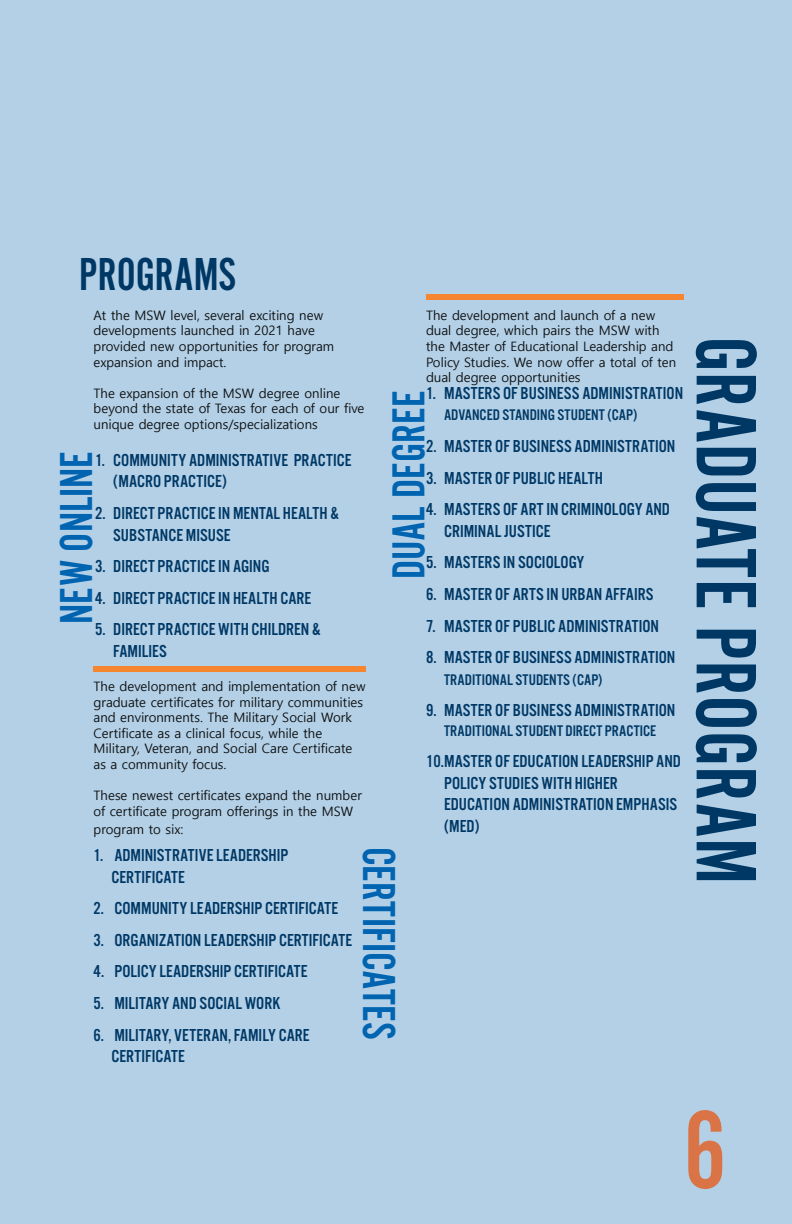
<style>
.page{position:relative;width:792px;height:1224px;background:#b3d0e7}
.page>*{position:absolute;margin:0;border:0;box-sizing:border-box;transform-origin:0 0}
.t1{font:115px "Alternate Got No 2 D";color:#da7345}
.t2{font:89px "Alternate Got No 2 D";color:#003865}
.t3{font:48px "Alternate Got No 2 D";color:#0064b1}
.t4{font:48px "Alternate Got No 2 D";color:#0164b1}
.t5{font:48px "Alternate Got No 2 D";color:#003865}
.t6{font:18px/21.6px "Alternate Got No 3 D";color:#003865}
.t7{font:16px "Alternate Got No 3 D";color:#003865}
.t8{font:13px/15.6px "Malgun Gothic";color:#0d0f0f}
</style>
<div class="page">
<div style="left:94px;top:666px;width:272px;height:6px;background:#f5862f"></div>
<div style="left:426px;top:294px;width:257px;height:6px;background:#f5862f"></div>
<p class="t5" style="left:79px;top:249px;width:159px">PROGRAMS</p>
<p class="t8" style="left:426px;top:308px;width:252px">The development and launch of a new dual degree, which pairs the MSW with the Master of Educational Leadership and Policy Studies. We now offer a total of ten dual degree opportunities</p>
<p class="t6" style="left:426px;top:382px;width:259px">1. MASTERS OF BUSINESS ADMINISTRATION</p>
<p class="t7" style="left:444px;top:407px;width:195px">ADVANCED STANDING STUDENT (CAP)</p>
<p class="t6" style="left:426px;top:436px;width:251px">2. MASTER OF BUSINESS ADMINISTRATION</p>
<p class="t6" style="left:426px;top:467px;width:178px">3. MASTER OF PUBLIC HEALTH</p>
<p class="t6" style="left:444px;top:499px;width:227px;text-indent:-18px">4. MASTERS OF ART IN CRIMINOLOGY AND<br>CRIMINAL JUSTICE</p>
<p class="t6" style="left:426px;top:552px;width:160px">5. MASTERS IN SOCIOLOGY</p>
<p class="t6" style="left:426px;top:584px;width:229px">6. MASTER OF ARTS IN URBAN AFFAIRS</p>
<p class="t6" style="left:426px;top:615px;width:235px">7. MASTER OF PUBLIC ADMINISTRATION</p>
<p class="t6" style="left:426px;top:647px;width:251px">8. MASTER OF BUSINESS ADMINISTRATION</p>
<p class="t7" style="left:444px;top:671px;width:160px">TRADITIONAL STUDENTS (CAP)</p>
<p class="t6" style="left:426px;top:700px;width:251px">9. MASTER OF BUSINESS ADMINISTRATION</p>
<p class="t7" style="left:444px;top:722px;width:214px">TRADITIONAL STUDENT DIRECT PRACTICE</p>
<p class="t6" style="left:444px;top:751px;width:238px;text-indent:-18px">10.MASTER OF EDUCATION LEADERSHIP AND<br>POLICY STUDIES WITH HIGHER<br>EDUCATION ADMINISTRATION EMPHASIS (MED)</p>
<p class="t8" style="left:94px;top:308px;width:231px">At the MSW level, several exciting new</p>
<p class="t8" style="left:94px;top:323px;width:223px">developments launched in 2021 have</p>
<p class="t8" style="left:94px;top:339px;width:242px">provided new opportunities for program</p>
<p class="t2" style="left:773px;top:336px;width:549px;rotate:90deg">GRADUATE PROGRAM</p>
<p class="t8" style="left:94px;top:354px;width:134px">expansion and impact.</p>
<p class="t8" style="left:94px;top:386px;width:273px">The expansion of the MSW degree online beyond the state of Texas for each of our five unique degree options/specializations</p>
<p class="t6" style="left:113px;top:449px;width:240px;text-indent:-18px">1. COMMUNITY ADMINISTRATIVE PRACTICE (MACRO PRACTICE)</p>
<p class="t6" style="left:113px;top:503px;width:227px;text-indent:-18px">2. DIRECT PRACTICE IN MENTAL HEALTH &amp;<br>SUBSTANCE MISUSE</p>
<p class="t6" style="left:95px;top:556px;width:176px">3. DIRECT PRACTICE IN AGING</p>
<p class="t6" style="left:95px;top:587px;width:218px">4. DIRECT PRACTICE IN HEALTH CARE</p>
<p class="t6" style="left:113px;top:619px;width:209px;text-indent:-18px">5. DIRECT PRACTICE WITH CHILDREN &amp;<br>FAMILIES</p>
<p class="t3" style="left:383px;top:579px;width:190px;rotate:-90deg">DUAL DEGREE</p>
<p class="t4" style="left:51px;top:624px;width:175px;rotate:-90deg">NEW ONLINE</p>
<p class="t8" style="left:94px;top:679px;width:273px">The development and implementation of new graduate certificates for military communities and environments. The Military Social Work Certificate as a clinical focus, while the</p>
<p class="t8" style="left:94px;top:741px;width:260px">Military, Veteran, and Social Care Certificate as a community focus.</p>
<p class="t8" style="left:94px;top:788px;width:270px">These newest certificates expand the number of certificate program offerings in the MSW</p>
<p class="t8" style="left:94px;top:821px;width:91px">program to six:</p>
<p class="t6" style="left:112px;top:845px;width:178px;text-indent:-18px">1. ADMINISTRATIVE LEADERSHIP<br>CERTIFICATE</p>
<p class="t6" style="left:94px;top:898px;width:246px">2. COMMUNITY LEADERSHIP CERTIFICATE</p>
<p class="t6" style="left:94px;top:930px;width:260px">3. ORGANIZATION LEADERSHIP CERTIFICATE</p>
<p class="t6" style="left:94px;top:961px;width:215px">4. POLICY LEADERSHIP CERTIFICATE</p>
<p class="t6" style="left:94px;top:993px;width:188px">5. MILITARY AND SOCIAL WORK</p>
<p class="t6" style="left:112px;top:1024px;width:200px;text-indent:-18px">6. MILITARY, VETERAN, FAMILY CARE<br>CERTIFICATE</p>
<p class="t3" style="left:404px;top:847px;width:195px;rotate:90deg">CERTIFICATES</p>
<p class="t1" style="left:683px;top:1089px;width:45px">6</p>
</div>
